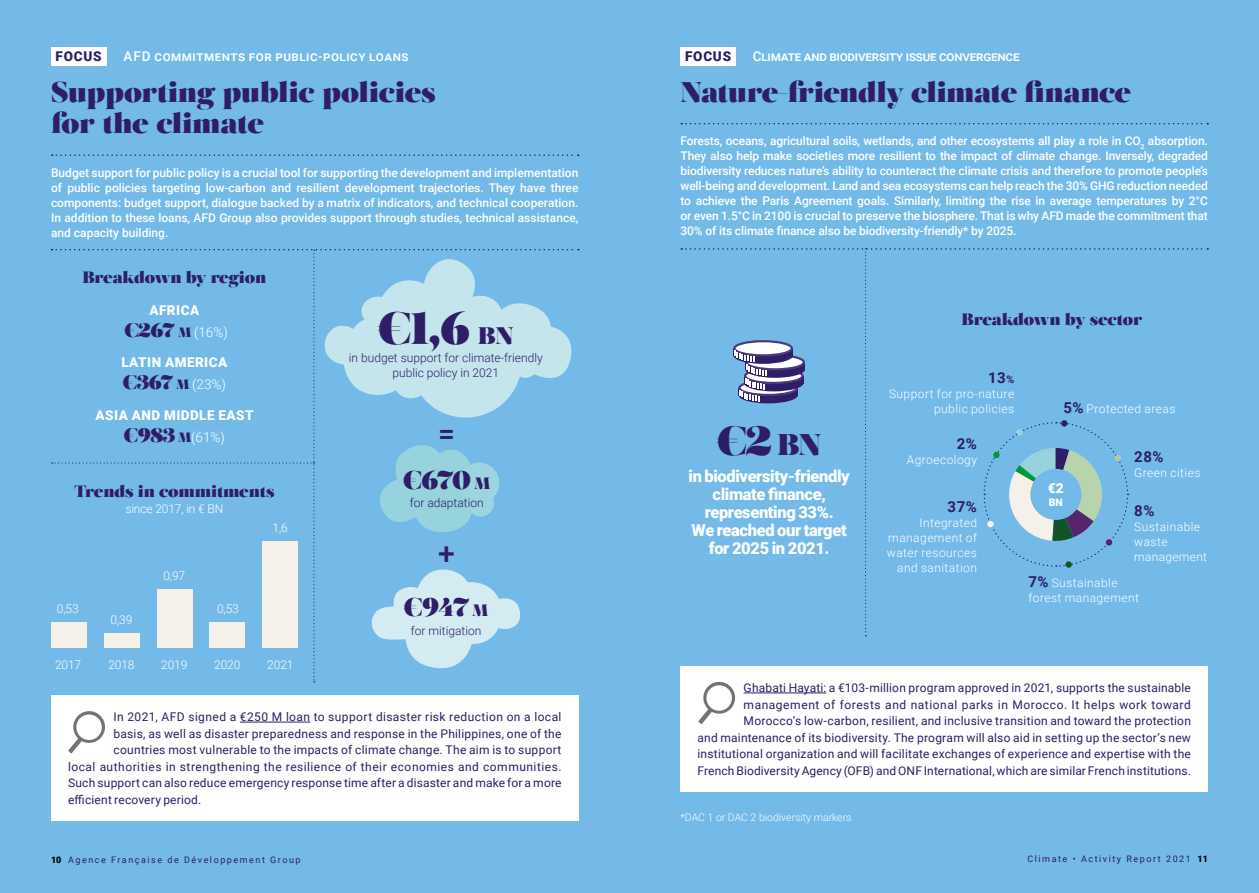
<style>
.page{position:relative;width:1259px;height:893px;background:#73bae8}
.page>*{position:absolute;margin:0;border:0;box-sizing:border-box;transform-origin:0 0}
.t1{font:45px "Salome";color:#2e1d67}
.t2{font:40.5px "Salome";color:#2e1d67}
.t3{font:500 30px "Roboto";color:#2e1d67}
.t4{font:28.5px/31.5px "Salome";letter-spacing:-.015em;color:#2e1d67}
.t5{font:25.5px "Salome";letter-spacing:-.055em;color:#2e1d67}
.t6{font:900 16.5px/18px "Roboto";letter-spacing:-.02em;color:#fff;text-align:center}
.t7{font:16.5px "Salome";letter-spacing:-.01em;color:#2e1d67}
.t8{font:700 15px "Roboto";color:#2e1d67}
.t9{font:900 13.8px "Roboto";color:#fff}
.t10{font:900 13.5px/21.9px "Roboto";letter-spacing:.035em;color:#fff;text-align:center}
.t11{font:500 13.5px "Roboto";letter-spacing:-.01em;color:#fff}
.t12{font:500 13.5px "Roboto";letter-spacing:.04em;color:#fff}
.t13{font:900 13.5px "Roboto";letter-spacing:.06em;color:#2e1d67}
.t14{font:500 12px/15px "Roboto";letter-spacing:-.005em;color:#fff;text-align:justify}
.t15{font:12px/16.5px "Roboto";letter-spacing:.02em;color:#2e1d67;text-align:right}
.t16{font:300 12px/15px "Roboto";letter-spacing:.04em;color:#fff}
.t17{font:300 12px/14.4px "Roboto";color:#2e1d67;text-align:center}
.t18{font:12px "Roboto";letter-spacing:.04em;color:#2e1d67}
.t19{font:300 12px "Roboto";letter-spacing:-.01em;color:#fff}
.t20{font:300 10.5px "Roboto";color:#fff}
.t21{font:900 10.35px "Roboto";color:#fff}
.t22{font:9px "Roboto";letter-spacing:.17em;color:#2e1d67}
.s1{font-family:"Salome";font-weight:400;font-size:19.5px;color:#2e1d67}
.s2{font-family:"Salome";font-weight:400;color:#2e1d67}
.s3{font-weight:300}
.s4{font-size:24px}
.s5{font-size:16.5px}
.s6{font-size:30px}
.s7{font-size:10.5px}
.s8{font-weight:700;font-size:15px;color:#2e1d67}
.s9{font-weight:900;color:#000}
</style>
<div class="page">
<div style="left:51px;top:622px;width:35px;height:26px;background:#f5f1e9"></div>
<svg style="left:52px;top:154px;width:527px;height:2px"></svg>
<div style="left:51px;top:695px;width:527px;height:126px;background:#fff"></div>
<hr style="left:240px;top:722px;width:70px;height:1px;background:#2e1d67">
<svg style="left:681px;top:123px;width:527px;height:1px"></svg>
<svg style="left:68px;top:711px;width:37px;height:42px"></svg>
<div style="left:76px;top:714px;width:26px;height:26px;background:#fff;border-radius:50%"></div>
<div style="left:51px;top:47px;width:55px;height:18px;background:#fff"></div>
<div style="left:680px;top:47px;width:55px;height:18px;background:#fff"></div>
<svg style="left:52px;top:249px;width:527px;height:433px"></svg>
<svg style="left:681px;top:248px;width:527px;height:388px"></svg>
<div style="left:1016px;top:429px;width:6px;height:7px;background:#96d3dd;border-radius:50%"></div>
<div style="left:680px;top:666px;width:528px;height:125px;background:#fff"></div>
<hr style="left:743px;top:693px;width:83px;height:1px;background:#2e1d67">
<svg style="left:698px;top:682px;width:37px;height:42px"></svg>
<div style="left:706px;top:685px;width:26px;height:26px;background:#fff;border-radius:50%"></div>
<div style="left:361px;top:297px;width:34px;height:29px;background:#c5e5ec;border-radius:50%"></div>
<p class="t13" style="left:56px;top:47px;width:48px">FOCUS</p>
<p class="t13" style="left:685px;top:47px;width:48px">FOCUS</p>
<p class="t12" style="left:123px;top:47px;width:287px">AFD commitments for public-policy loans</p>
<p class="t11" style="left:752px;top:47px;width:268px">Climate and biodiversity issue convergence</p>
<h3 class="t4" style="left:51px;top:76px;width:386px">Supporting public policies for the climate</h3>
<p class="t14" style="left:51px;top:165px;width:529px">Budget support for public policy is a crucial tool for supporting the development and implementation of public policies targeting low-carbon and resilient development trajectories. They have three components: budget support, dialogue backed by a matrix of indicators, and technical cooperation.<br>In addition to these loans, AFD Group also provides support through studies, technical assistance, and capacity building.</p>
<h3 class="t7" style="left:82px;top:267px;width:185px">Breakdown by region</h3>
<p class="t10" style="left:124px;top:298px;width:105px">AFRICA <span class="s1">€267</span> <span class="s2">M</span> <span class="s3">(16%)</span></p>
<p class="t10" style="left:121px;top:351px;width:108px;text-align:left">LATIN AMERICA <span class="s1">€367</span> <span class="s2">M</span> <span class="s3">(23%)</span></p>
<p class="t10" style="left:95px;top:404px;width:160px">ASIA AND MIDDLE EAST <span class="s1">€983</span> <span class="s2">M</span><span class="s3">(61%)</span></p>
<h3 class="t7" style="left:74px;top:480px;width:202px">Trends in commitments</h3>
<p class="t19" style="left:125px;top:500px;width:99px">since 2017, in € BN</p>
<p class="t16" style="left:57px;top:600px;width:23px">0,53</p>
<p class="t16" style="left:55px;top:657px;width:28px">2017</p>
<p class="t16" style="left:110px;top:612px;width:23px">0,39</p>
<p class="t16" style="left:108px;top:657px;width:28px">2018</p>
<p class="t16" style="left:163px;top:567px;width:23px">0,97</p>
<p class="t16" style="left:161px;top:657px;width:28px">2019</p>
<p class="t16" style="left:217px;top:601px;width:23px">0,53</p>
<p class="t16" style="left:214px;top:657px;width:28px">2020</p>
<p class="t16" style="left:272px;top:520px;width:17px">1,6</p>
<p class="t16" style="left:267px;top:657px;width:28px">2021</p>
<h1 class="t1" style="left:378px;top:298px;width:137px">€1,6 <span class="s4">BN</span></h1>
<p class="t17" style="left:349px;top:351px;width:195px">in budget support for climate-friendly public policy in 2021</p>
<h3 class="t3" style="left:438px;top:413px;width:18px">=</h3>
<h3 class="t5" style="left:403px;top:463px;width:89px">€670 <span class="s5">M</span></h3>
<p class="t17" style="left:410px;top:495px;width:75px">for adaptation</p>
<h3 class="t3" style="left:438px;top:532px;width:18px">+</h3>
<h3 class="t5" style="left:404px;top:590px;width:86px">€947 <span class="s5">M</span></h3>
<p class="t17" style="left:411px;top:623px;width:72px">for mitigation</p>
<p class="t15" style="left:114px;top:708px;width:449px">In 2021, AFD signed a €250 M loan to support disaster risk reduction on a local</p>
<p class="t15" style="left:114px;top:725px;width:449px">basis, as well as disaster preparedness and response in the Philippines, one of the</p>
<p class="t15" style="left:114px;top:741px;width:449px">countries most vulnerable to the impacts of climate change. The aim is to support</p>
<p class="t18" style="left:68px;top:758px;width:495px">local authorities in strengthening the resilience of their economies and communities.</p>
<p class="t15" style="left:68px;top:774px;width:495px">Such support can also reduce emergency response time after a disaster and make for a more</p>
<p class="t15" style="left:68px;top:791px;width:135px">efficient recovery period.</p>
<h3 class="t4" style="left:680px;top:76px;width:452px">Nature-friendly climate finance</h3>
<p class="t14" style="left:680px;top:133px;width:529px">Forests, oceans, agricultural soils, wetlands, and other ecosystems all play a role in CO<sub>2</sub> absorption.<br>They also help make societies more resilient to the impact of climate change. Inversely, degraded biodiversity reduces nature’s ability to counteract the climate crisis and therefore to promote people’s well-being and development. Land and sea ecosystems can help reach the 30% GHG reduction needed to achieve the Paris Agreement goals. Similarly, limiting the rise in average temperatures by 2°C or even 1.5°C in 2100 is crucial to preserve the biosphere. That is why AFD made the commitment that 30% of its climate finance also be biodiversity-friendly* by 2025.</p>
<h3 class="t7" style="left:961px;top:308px;width:182px">Breakdown by sector</h3>
<h2 class="t2" style="left:717px;top:414px;width:106px">€2 <span class="s6">BN</span></h2>
<h3 class="t6" style="left:688px;top:466px;width:163px">in biodiversity-friendly climate finance, representing 33%.<br>We reached our target for 2025 in 2021.</h3>
<p class="t8" style="left:988px;top:368px;width:28px">13<span class="s7">%</span></p>
<p class="t16" style="left:889px;top:386px;width:127px;text-align:right">Support for pro-nature public policies</p>
<p class="t8" style="left:956px;top:434px;width:22px">2%</p>
<p class="t16" style="left:907px;top:452px;width:72px">Agroecology</p>
<p class="t8" style="left:947px;top:496px;width:31px">37%</p>
<p class="t16" style="left:887px;top:515px;width:92px;text-align:right">Integrated management of water resources and sanitation</p>
<p class="t16" style="left:1063px;top:401px;width:114px"><span class="s8">5%</span> Protected areas</p>
<p class="t8" style="left:1134px;top:446px;width:31px">28%</p>
<p class="t16" style="left:1134px;top:465px;width:68px">Green cities</p>
<p class="t9" style="left:1048px;top:478px;width:17px">€2</p>
<p class="t21" style="left:1049px;top:496px;width:15px">BN</p>
<p class="t8" style="left:1134px;top:500px;width:22px">8%</p>
<p class="t16" style="left:1134px;top:519px;width:74px">Sustainable waste management</p>
<p class="t16" style="left:1028px;top:575px;width:112px"><span class="s8">7%</span> Sustainable forest management</p>
<p class="t15" style="left:697px;top:679px;width:495px">Ghabati Hayati: a €103-million program approved in 2021, supports the sustainable management of forests and national parks in Morocco. It helps work toward Morocco’s low-carbon, resilient, and inclusive transition and toward the protection<br>and maintenance of its biodiversity. The program will also aid in setting up the sector’s new institutional organization and will facilitate exchanges of experience and expertise with the French Biodiversity Agency (OFB) and ONF International, which are similar French institutions.</p>
<p class="t20" style="left:680px;top:810px;width:175px">*DAC 1 or DAC 2 biodiversity markers.</p>
<p class="t22" style="left:51px;top:853px;width:251px"><span class="s9">10</span> Agence Française de Développement Group</p>
<p class="t22" style="left:1027px;top:853px;width:182px">Climate • Activity Report 2021 <span class="s9">11</span></p>
</div>
